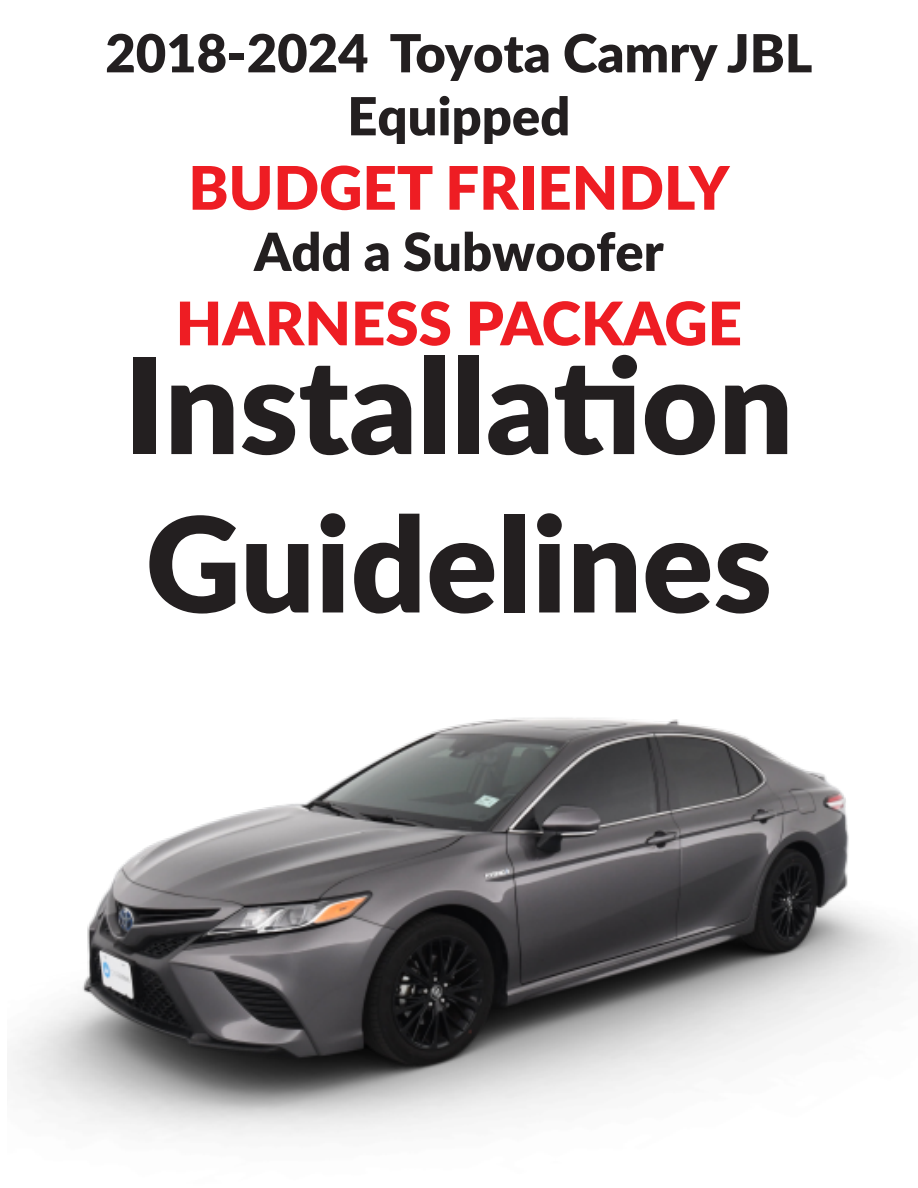
<style>
.page{position:relative;width:918px;height:1188px;background:#fff}
.page>*{position:absolute;margin:0;border:0;box-sizing:border-box;transform-origin:0 0}
.t1{font:900 132px/158.4px "Lato";color:#231f20}
.t2{font:900 60px "Lato";color:#ee1d23}
.t3{font:900 52.5px/63px "Lato";color:#231f20;text-align:center}
</style>
<div class="page">
<img style="left:11px;top:717px;width:892px;height:419px">
<p class="t3" style="left:105px;top:19px;width:709px">2018-2024 Toyota Camry JBL<br>Equipped</p>
<p class="t2" style="left:188px;top:143px;width:542px">BUDGET FRIENDLY</p>
<p class="t3" style="left:254px;top:218px;width:411px">Add a Subwoofer</p>
<p class="t2" style="left:176px;top:278px;width:568px">HARNESS PACKAGE</p>
<h1 class="t1" style="left:124px;top:321px;width:671px">Installation<br>Guidelines</h1>
</div>
